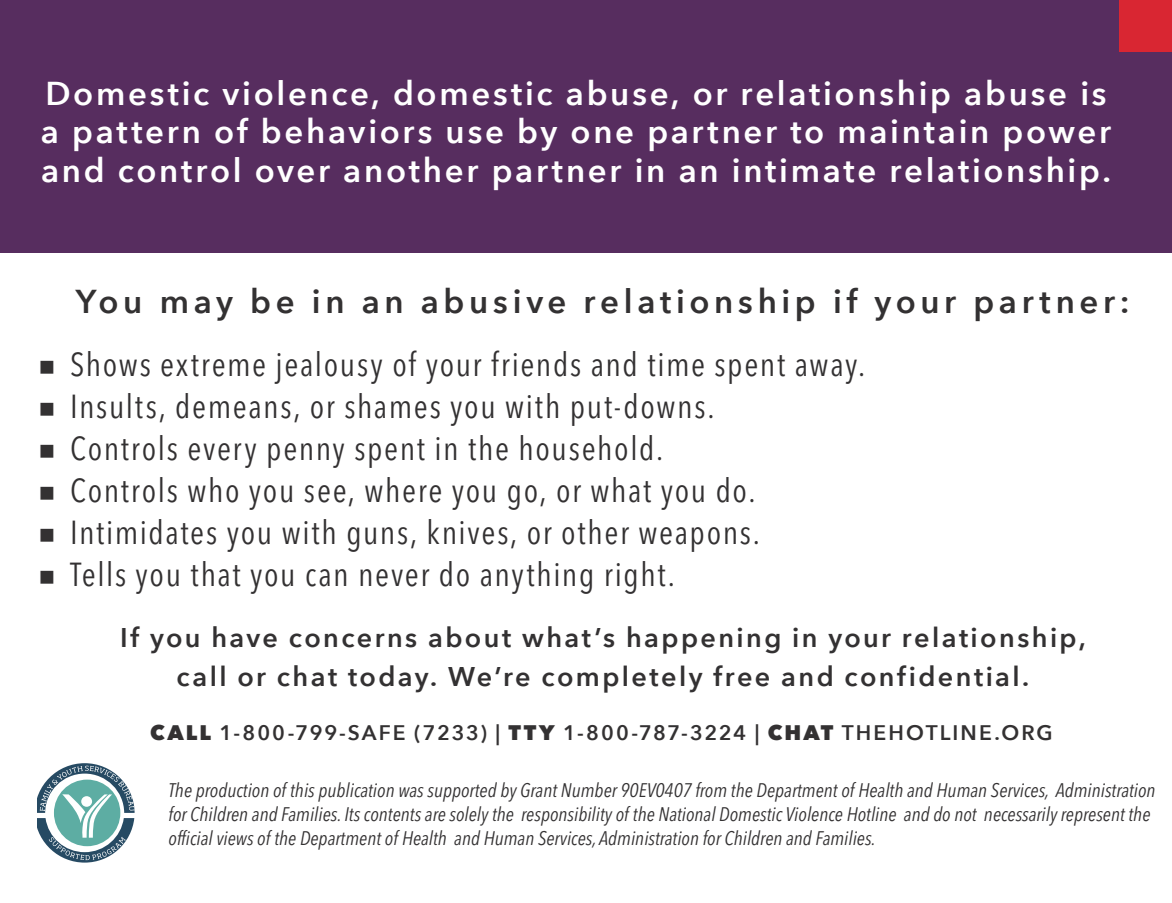
<style>
.page{position:relative;width:1172px;height:903px;background:#fff}
.page>*{position:absolute;margin:0;border:0;box-sizing:border-box;transform-origin:0 0}
.t1{font:condensed 33px "Avenir Next LT Pro";letter-spacing:.05em;color:#333132}
.t2{font:600 33px/38.7px "Avenir Next";letter-spacing:.08em;color:#fff}
.t3{font:600 33px "Avenir Next";letter-spacing:.14em;color:#333132}
.t4{font:600 27px/38.7px "Avenir Next";letter-spacing:.09em;color:#333132;text-align:center}
.t5{font:600 21px "Avenir Next";letter-spacing:.095em;color:#333132}
.t6{font:italic condensed 19.5px/24px "Avenir Next LT Pro";color:#333132}
.s1{font-family:"Montserrat";font-stretch:normal}
.s2{font-weight:800}
</style>
<div class="page">
<svg style="left:37px;top:763px;width:98px;height:99px"></svg>
<div style="left:0;top:0;width:1172px;height:253px;background:#572d5f"></div>
<div style="left:1119px;top:0;width:52px;height:52px;background:#d92632"></div>
<h1 class="t2" style="left:41px;top:73px;width:1072px">Domestic violence, domestic abuse, or relationship abuse is a pattern of behaviors use by one partner to maintain power and control over another partner in an intimate relationship.</h1>
<h1 class="t3" style="left:76px;top:273px;width:1055px">You may be in an abusive relationship if your partner:</h1>
<h1 class="t1" style="left:37px;top:344px;width:829px"><span class="s1">■</span> Shows extreme jealousy of your friends and time spent away.</h1>
<h1 class="t1" style="left:37px;top:386px;width:679px"><span class="s1">■</span> Insults, demeans, or shames you with put-downs.</h1>
<h1 class="t1" style="left:37px;top:428px;width:627px"><span class="s1">■</span> Controls every penny spent in the household.</h1>
<h1 class="t1" style="left:37px;top:470px;width:720px"><span class="s1">■</span> Controls who you see, where you go, or what you do.</h1>
<h1 class="t1" style="left:37px;top:512px;width:724px"><span class="s1">■</span> Intimidates you with guns, knives, or other weapons.</h1>
<h1 class="t1" style="left:37px;top:554px;width:639px"><span class="s1">■</span> Tells you that you can never do anything right.</h1>
<h2 class="t4" style="left:120px;top:617px;width:967px">If you have concerns about what’s happening in your relationship, call or chat today. We’re completely free and confidential.</h2>
<p class="t5" style="left:150px;top:714px;width:904px"><span class="s2">CALL</span> 1-800-799-SAFE (7233) | <span class="s2">TTY</span> 1-800-787-3224 | <span class="s2">CHAT</span> THEHOTLINE.ORG</p>
<p class="t6" style="left:168px;top:777px;width:989px">The production of this publication was supported by Grant Number 90EV0407 from the Department of Health and Human Services, Administration for Children and Families. Its contents are solely the responsibility of the National Domestic Violence Hotline and do not necessarily represent the official views of the Department of Health and Human Services, Administration for Children and Families.</p>
</div>
